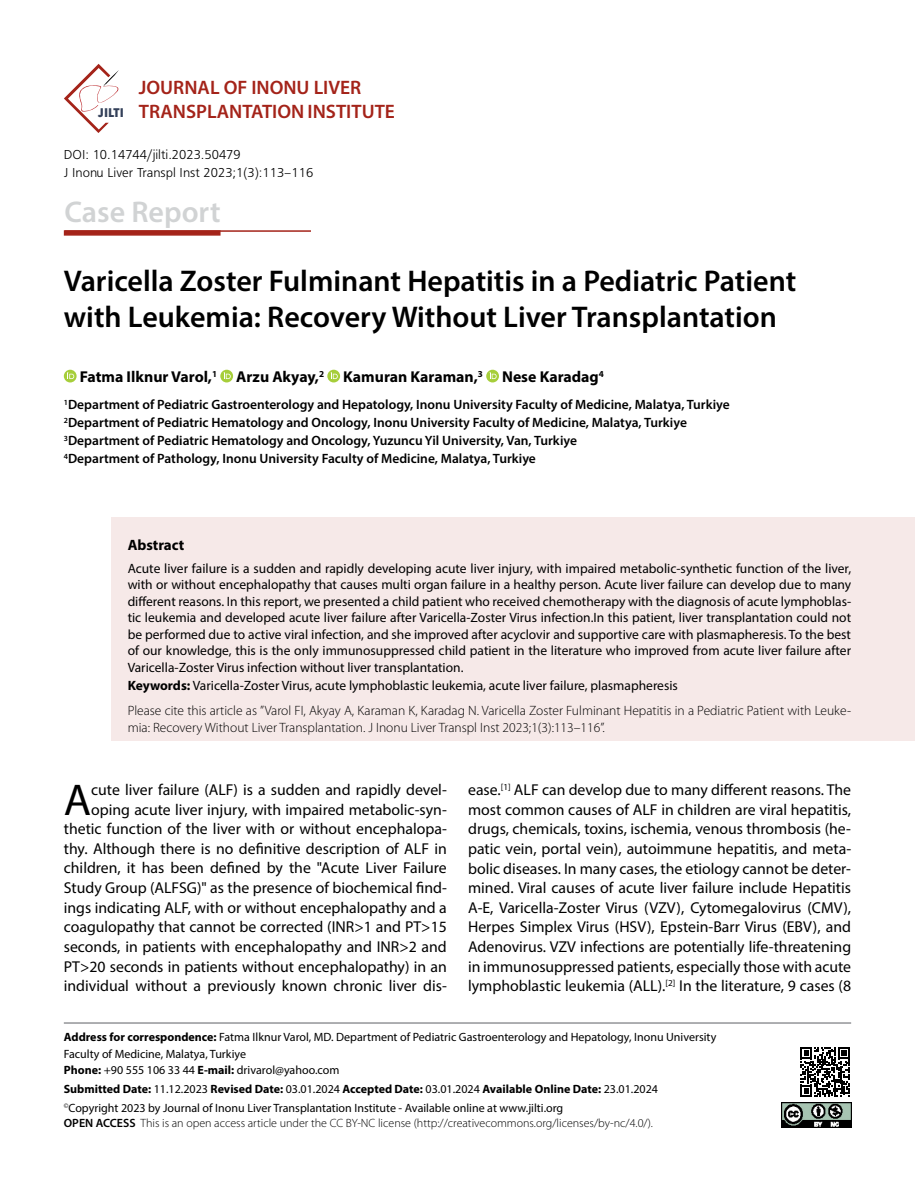
<style>
.page{position:relative;width:915px;height:1191px;background:#fff}
.page>*{position:absolute;margin:0;border:0;box-sizing:border-box;transform-origin:0 0}
.t1{font:44.7px "Myriad Pro";color:#000}
.t2{font:600 30px/36px "Myriad Pro";color:#000}
.t3{font:600 30px "Myriad Pro";color:#d1d3d4}
.t4{font:600 19.5px/24px "Myriad Pro";color:#a42319;text-align:center}
.t5{font:15.75px/19.6px "Myriad Pro";color:#000;text-align:right}
.t6{font:700 15.75px "Myriad Pro";color:#000}
.t7{font:700 15px "Myriad Pro";color:#000}
.t8{font:13.5px/16.5px "Myriad Pro";color:#000;text-align:justify}
.t9{font:600 13.5px/18px "Myriad Pro";color:#000}
.t10{font:300 13.5px/25px "Myriad Pro";color:#000}
.t11{font:13.5px/18px "Frugal Normal Tr";color:#000}
.t12{font:12px/16.5px "Myriad Pro";color:#000}
.t13{font:300 12px "Myriad Pro";color:#000}
.s1{font-family:"Futura PT";font-weight:700;font-size:13.2px;color:#334059}
.s2{font-weight:700}
.s3{font-weight:400}
.s4{font-weight:600}
</style>
<div class="page">
<div style="left:112px;top:518px;width:802px;height:223px;background:#f6e9e8"></div>
<svg style="left:64px;top:370px;width:13px;height:12px"></svg>
<svg style="left:67px;top:372px;width:7px;height:7px"></svg>
<div style="left:220px;top:370px;width:13px;height:12px;background:#a6ce3a;border-radius:50%"></div>
<svg style="left:224px;top:372px;width:7px;height:7px"></svg>
<svg style="left:327px;top:370px;width:13px;height:12px"></svg>
<svg style="left:330px;top:372px;width:7px;height:7px"></svg>
<svg style="left:486px;top:370px;width:13px;height:12px"></svg>
<svg style="left:489px;top:372px;width:7px;height:7px"></svg>
<hr style="left:65px;top:230px;width:246px;height:2px;background:#a42319">
<svg style="left:64px;top:230px;width:156px;height:6px"></svg>
<hr style="left:64px;top:1022px;width:786px;height:1px;background:#939598">
<svg style="left:800px;top:1047px;width:49px;height:50px"></svg>
<img style="left:781px;top:1102px;width:69px;height:25px">
<svg style="left:64px;top:64px;width:55px;height:69px"></svg>
<p class="t4" style="left:98px;top:75px;width:298px">JOURNAL OF INONU LIVER<br><span class="s1">JILTI</span> TRANSPLANTATION INSTITUTE</p>
<p class="t11" style="left:64px;top:145px;width:251px">DOI: 10.14744/jilti.2023.50479<br>J Inonu Liver Transpl Inst 2023;1(3):113–116</p>
<h2 class="t3" style="left:65px;top:193px;width:157px">Case Report</h2>
<h2 class="t2" style="left:64px;top:262px;width:733px">Varicella Zoster Fulminant Hepatitis in a Pediatric Patient with Leukemia: Recovery Without Liver Transplantation</h2>
<p class="t6" style="left:80px;top:367px;width:525px">Fatma Ilknur Varol,<sup>1</sup> Arzu Akyay,<sup>2</sup> Kamuran Karaman,<sup>3</sup> Nese Karadag<sup>4</sup></p>
<p class="t9" style="left:64px;top:395px;width:667px"><sup>1</sup>Department of Pediatric Gastroenterology and Hepatology, Inonu University Faculty of Medicine, Malatya, Turkiye <sup>2</sup>Department of Pediatric Hematology and Oncology, Inonu University Faculty of Medicine, Malatya, Turkiye <sup>3</sup>Department of Pediatric Hematology and Oncology, Yuzuncu Yil University, Van, Turkiye<br><sup>4</sup>Department of Pathology, Inonu University Faculty of Medicine, Malatya, Turkiye</p>
<p class="t7" style="left:128px;top:535px;width:58px">Abstract</p>
<p class="t8" style="left:128px;top:560px;width:724px">Acute liver failure is a sudden and rapidly developing acute liver injury, with impaired metabolic-synthetic function of the liver, with or without encephalopathy that causes multi organ failure in a healthy person. Acute liver failure can develop due to many different reasons. In this report, we presented a child patient who received chemotherapy with the diagnosis of acute lymphoblas&shy;tic leukemia and developed acute liver failure after Varicella-Zoster Virus infection.In this patient, liver transplantation could not be performed due to active viral infection, and she improved after acyclovir and supportive care with plasmapheresis. To the best of our knowledge, this is the only immunosuppressed child patient in the literature who improved from acute liver failure after Varicella-Zoster Virus infection without liver transplantation.</p>
<p class="t10" style="left:128px;top:673px;width:724px"><span class="s2">Keywords:</span> <span class="s3">Varicella-Zoster Virus, acute lymphoblastic leukemia, acute liver failure, plasmapheresis<br></span>Please cite this article as ”Varol FI, Akyay A, Karaman K, Karadag N. Varicella Zoster Fulminant Hepatitis in a Pediatric Patient with Leuke-</p>
<p class="t10" style="left:128px;top:715px;width:478px">mia: Recovery Without Liver Transplantation. J Inonu Liver Transpl Inst 2023;1(3):113–116”.</p>
<p class="t5" style="left:64px;top:779px;width:384px">cute liver failure (ALF) is a sudden and rapidly devel&shy;oping acute liver injury, with impaired metabolic-syn&shy;thetic function of the liver with or without encephalopa&shy;thy. Although there is no definitive description of ALF in children, it has been defined by the "Acute Liver Failure Study Group (ALFSG)" as the presence of biochemical find&shy;ings indicating ALF, with or without encephalopathy and a coagulopathy that cannot be corrected (INR&gt;1 and PT&gt;15 seconds, in patients with encephalopathy and INR&gt;2 and PT&gt;20 seconds in patients without encephalopathy) in an individual without a previously known chronic liver dis-</p>
<p class="t5" style="left:468px;top:779px;width:384px;text-align:justify">ease.<sup>[1]</sup> ALF can develop due to many different reasons. The most common causes of ALF in children are viral hepatitis, drugs, chemicals, toxins, ischemia, venous thrombosis (he&shy;patic vein, portal vein), autoimmune hepatitis, and meta&shy;bolic diseases. In many cases, the etiology cannot be deter&shy;mined. Viral causes of acute liver failure include Hepatitis A-E, Varicella-Zoster Virus (VZV), Cytomegalovirus (CMV), Herpes Simplex Virus (HSV), Epstein-Barr Virus (EBV), and Adenovirus. VZV infections are potentially life-threatening in immunosuppressed patients, especially those with acute lymphoblastic leukemia (ALL).<sup>[2]</sup> In the literature, 9 cases (8</p>
<h1 class="t1" style="left:64px;top:772px;width:29px">A</h1>
<p class="t12" style="left:64px;top:1028px;width:653px"><span class="s2">Address for correspondence:</span> Fatma Ilknur Varol, MD. Department of Pediatric Gastroenterology and Hepatology, Inonu University<br>Faculty of Medicine, Malatya, Turkiye<br><span class="s2">Phone:</span> +90 555 106 33 44 <span class="s2">E-mail:</span> drivarol@yahoo.com</p>
<p class="t12" style="left:64px;top:1079px;width:595px;line-height:18.6px"><span class="s2">Submitted Date:</span> 11.12.2023 <span class="s2">Revised Date:</span> 03.01.2024 <span class="s2">Accepted Date:</span> 03.01.2024 <span class="s2">Available Online Date:</span> 23.01.2024 <sup>©</sup>Copyright 2023 by Journal of Inonu Liver Transplantation Institute - Available online at www.jilti.org</p>
<p class="t13" style="left:64px;top:1116px;width:590px"><span class="s4">OPEN ACCESS</span> This is an open access article under the CC BY-NC license (http://creativecommons.org/licenses/by-nc/4.0/).</p>
</div>
